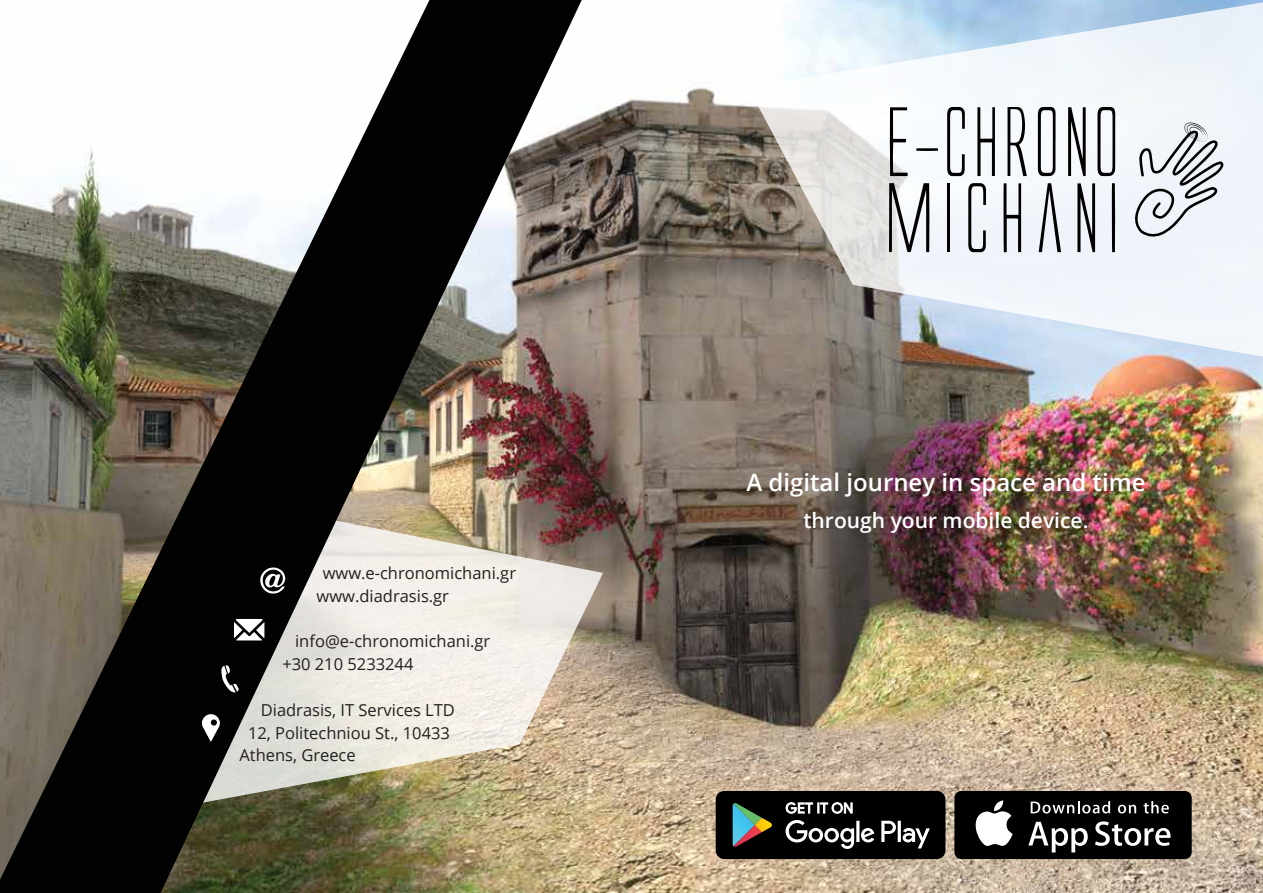
<style>
.page{position:relative;width:1263px;height:893px;background:#fff}
.page>*{position:absolute;margin:0;border:0;box-sizing:border-box;transform-origin:0 0}
.t1{font:600 24px "Open Sans";color:#fff}
.t2{font:600 21px "Open Sans";color:#fff}
.t3{font:16.5px/22.8px "Open Sans";color:#231f20}
</style>
<div class="page">
<img style="left:588px;top:88px;width:675px;height:805px">
<svg style="left:588px;top:498px;width:15px;height:310px;background:#a99480"></svg>
<svg style="left:748px;top:0;width:515px;height:359px;fill:#eff4fa"></svg>
<svg style="left:1134px;top:123px;width:89px;height:115px"></svg>
<svg style="left:889px;top:183px;width:40px;height:69px"></svg>
<svg style="left:1077px;top:183px;width:18px;height:69px"></svg>
<svg style="left:1068px;top:107px;width:18px;height:69px"></svg>
<svg style="left:1007px;top:107px;width:20px;height:69px"></svg>
<svg style="left:1097px;top:107px;width:18px;height:69px"></svg>
<svg style="left:977px;top:107px;width:18px;height:69px"></svg>
<svg style="left:1003px;top:183px;width:18px;height:69px"></svg>
<svg style="left:1038px;top:107px;width:17px;height:69px"></svg>
<svg style="left:1039px;top:183px;width:22px;height:69px"></svg>
<svg style="left:947px;top:107px;width:18px;height:69px"></svg>
<svg style="left:968px;top:183px;width:18px;height:69px"></svg>
<svg style="left:890px;top:107px;width:17px;height:69px"></svg>
<svg style="left:1112px;top:183px;width:3px;height:69px"></svg>
<hr style="left:947px;top:183px;width:3px;height:69px;background:#000">
<svg style="left:916px;top:148px;width:22px;height:3px"></svg>
<img style="left:0;top:0;width:588px;height:893px">
<svg style="left:221px;top:665px;width:18px;height:28px"></svg>
<svg style="left:234px;top:619px;width:30px;height:21px"></svg>
<svg style="left:260px;top:567px;width:25px;height:27px"></svg>
<svg style="left:202px;top:714px;width:18px;height:28px"></svg>
<div style="left:954px;top:791px;width:238px;height:68px;background:#010101;border-radius:7px"></div>
<svg style="left:975px;top:800px;width:38px;height:46px"></svg>
<svg style="left:1028px;top:822px;width:60px;height:30px"></svg>
<svg style="left:1095px;top:821px;width:75px;height:25px"></svg>
<svg style="left:1031px;top:801px;width:79px;height:12px"></svg>
<svg style="left:1118px;top:805px;width:18px;height:8px"></svg>
<svg style="left:1144px;top:801px;width:25px;height:12px"></svg>
<svg style="left:699px;top:774px;width:263px;height:102px;background:#c1ad93"></svg>
<div style="left:716px;top:791px;width:229px;height:68px;background:#000;border-radius:9px"></div>
<svg style="left:786px;top:802px;width:66px;height:12px"></svg>
<svg style="left:785px;top:820px;width:145px;height:29px"></svg>
<svg style="left:733px;top:803px;width:39px;height:44px"></svg>
<p class="t3" style="left:317px;top:561px;width:201px;text-indent:6px">www.e-chronomichani.gr www.diadrasis.gr</p>
<p class="t3" style="left:282px;top:630px;width:209px;text-indent:13px">info@e-chronomichani.gr +30 210 5233244</p>
<p class="t3" style="left:261px;top:698px;width:196px">Diadrasis, IT Services LTD</p>
<p class="t3" style="left:248px;top:721px;width:203px">12, Politechniou St., 10433</p>
<p class="t3" style="left:239px;top:744px;width:118px">Athens, Greece</p>
<h1 class="t1" style="left:746px;top:465px;width:401px">A digital journey in space and time</h1>
<p class="t2" style="left:803px;top:506px;width:287px">through your mobile device.</p>
</div>
